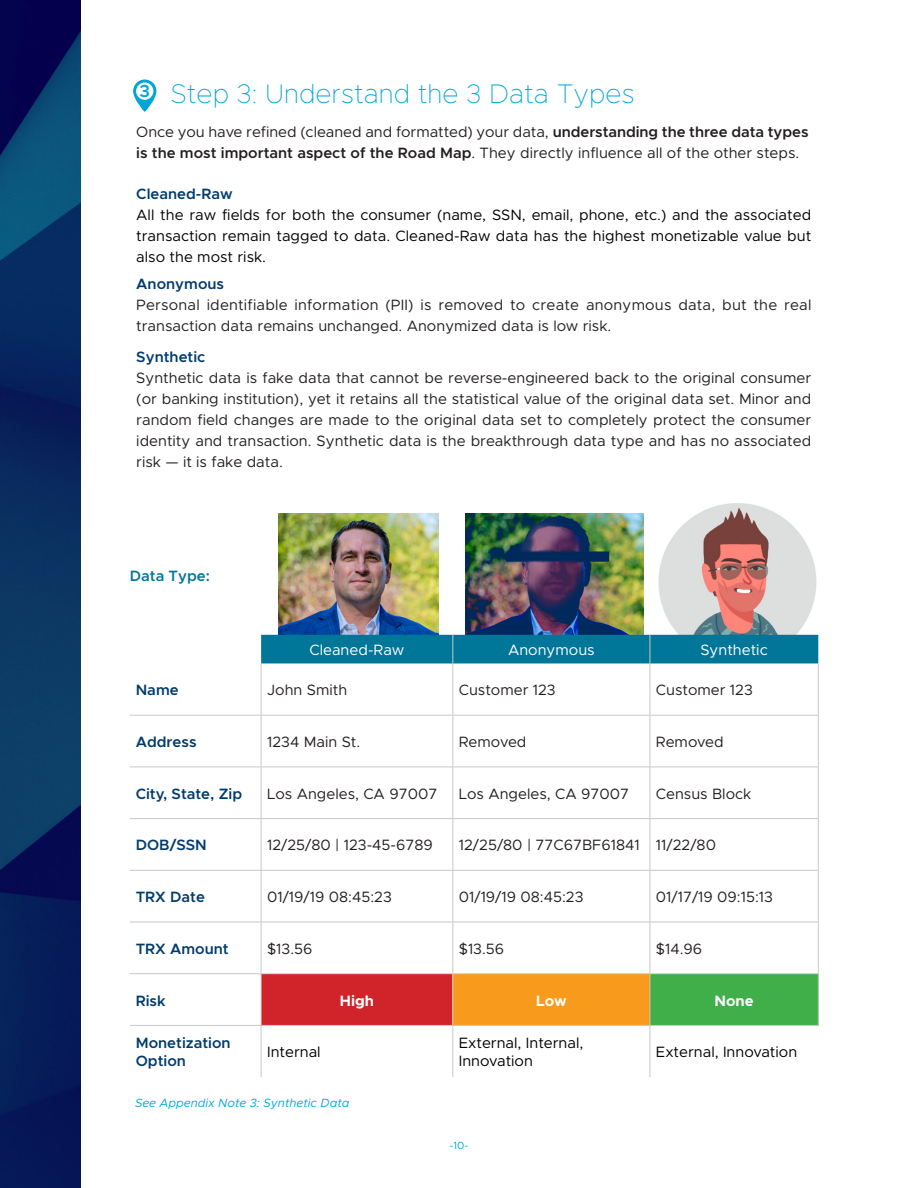
<style>
.page{position:relative;width:918px;height:1188px;background:#fff}
.page>*{position:absolute;margin:0;border:0;box-sizing:border-box;transform-origin:0 0}
.t1{font:100 27px "Metropolis";color:#00a7d8}
.t2{font:600 17.55px "Metropolis";color:#00a6d6}
.t3{font:15px/21px "Metropolis";color:#231f20}
.t4{font:15px/21px "Metropolis";color:#000;text-align:justify}
.t5{font:600 15px "Metropolis";color:#003b6d}
.t6{font:15px "Metropolis";color:#fff}
.t7{font:700 15px "Metropolis";color:#fff}
.t8{font:600 15px "Metropolis";color:#079}
.t9{font:italic 12px "Metropolis";color:#00a7d8}
.t10{font:10.5px "Metropolis";color:#00a7d8}
.s1{font-size:11.4px;color:#fff}
.s2{font-weight:600}
</style>
<div class="page">
<img style="left:0;top:0;width:81px;height:1188px">
<img style="left:279px;top:514px;width:159px;height:121px">
<img style="left:466px;top:514px;width:177px;height:121px">
<img style="left:659px;top:503px;width:158px;height:132px">
<div style="left:261px;top:974px;width:192px;height:51px;background:#d1232a"></div>
<div style="left:453px;top:974px;width:197px;height:51px;background:#f89a1c"></div>
<div style="left:650px;top:974px;width:168px;height:51px;background:#40ae49"></div>
<svg style="left:260px;top:1026px;width:390px;height:51px"></svg>
<div style="left:261px;top:635px;width:557px;height:28px;background:#079"></div>
<hr style="left:261px;top:663px;width:1px;height:52px;background:#c7c8ca">
<hr style="left:452px;top:663px;width:1px;height:52px;background:#c7c8ca">
<hr style="left:650px;top:663px;width:1px;height:52px;background:#c7c8ca">
<hr style="left:818px;top:663px;width:1px;height:52px;background:#c7c8ca">
<hr style="left:130px;top:715px;width:131px;height:1px;background:#c7c8ca">
<hr style="left:261px;top:715px;width:192px;height:1px;background:#c7c8ca">
<hr style="left:261px;top:716px;width:1px;height:51px;background:#c7c8ca">
<hr style="left:453px;top:715px;width:197px;height:1px;background:#c7c8ca">
<hr style="left:452px;top:716px;width:1px;height:51px;background:#c7c8ca">
<hr style="left:650px;top:715px;width:169px;height:1px;background:#c7c8ca">
<hr style="left:650px;top:716px;width:1px;height:51px;background:#c7c8ca">
<hr style="left:818px;top:716px;width:1px;height:51px;background:#c7c8ca">
<hr style="left:130px;top:767px;width:131px;height:1px;background:#c7c8ca">
<hr style="left:261px;top:767px;width:192px;height:1px;background:#c7c8ca">
<hr style="left:261px;top:767px;width:1px;height:51px;background:#c7c8ca">
<hr style="left:453px;top:767px;width:197px;height:1px;background:#c7c8ca">
<hr style="left:452px;top:767px;width:1px;height:51px;background:#c7c8ca">
<hr style="left:650px;top:767px;width:169px;height:1px;background:#c7c8ca">
<hr style="left:650px;top:767px;width:1px;height:51px;background:#c7c8ca">
<hr style="left:818px;top:767px;width:1px;height:51px;background:#c7c8ca">
<hr style="left:130px;top:818px;width:131px;height:1px;background:#c7c8ca">
<hr style="left:261px;top:818px;width:192px;height:1px;background:#c7c8ca">
<hr style="left:261px;top:819px;width:1px;height:51px;background:#c7c8ca">
<hr style="left:453px;top:818px;width:197px;height:1px;background:#c7c8ca">
<hr style="left:452px;top:819px;width:1px;height:51px;background:#c7c8ca">
<hr style="left:650px;top:818px;width:169px;height:1px;background:#c7c8ca">
<hr style="left:650px;top:819px;width:1px;height:51px;background:#c7c8ca">
<hr style="left:818px;top:819px;width:1px;height:51px;background:#c7c8ca">
<hr style="left:130px;top:870px;width:131px;height:1px;background:#c7c8ca">
<hr style="left:261px;top:870px;width:192px;height:1px;background:#c7c8ca">
<hr style="left:261px;top:871px;width:1px;height:51px;background:#c7c8ca">
<hr style="left:453px;top:870px;width:197px;height:1px;background:#c7c8ca">
<hr style="left:452px;top:871px;width:1px;height:51px;background:#c7c8ca">
<hr style="left:650px;top:870px;width:169px;height:1px;background:#c7c8ca">
<hr style="left:650px;top:871px;width:1px;height:51px;background:#c7c8ca">
<hr style="left:818px;top:871px;width:1px;height:51px;background:#c7c8ca">
<hr style="left:130px;top:922px;width:131px;height:1px;background:#c7c8ca">
<hr style="left:261px;top:922px;width:192px;height:1px;background:#c7c8ca">
<hr style="left:261px;top:922px;width:1px;height:51px;background:#c7c8ca">
<hr style="left:453px;top:922px;width:197px;height:1px;background:#c7c8ca">
<hr style="left:452px;top:922px;width:1px;height:51px;background:#c7c8ca">
<hr style="left:650px;top:922px;width:169px;height:1px;background:#c7c8ca">
<hr style="left:650px;top:922px;width:1px;height:51px;background:#c7c8ca">
<hr style="left:818px;top:922px;width:1px;height:51px;background:#c7c8ca">
<hr style="left:130px;top:973px;width:131px;height:1px;background:#c7c8ca">
<hr style="left:261px;top:973px;width:192px;height:1px;background:#c7c8ca">
<hr style="left:261px;top:974px;width:1px;height:51px;background:#c7c8ca">
<hr style="left:453px;top:973px;width:197px;height:1px;background:#c7c8ca">
<hr style="left:452px;top:974px;width:1px;height:51px;background:#c7c8ca">
<hr style="left:650px;top:973px;width:169px;height:1px;background:#c7c8ca">
<hr style="left:650px;top:974px;width:1px;height:51px;background:#c7c8ca">
<hr style="left:818px;top:974px;width:1px;height:51px;background:#c7c8ca">
<hr style="left:261px;top:1026px;width:1px;height:51px;background:#c7c8ca">
<hr style="left:452px;top:1026px;width:1px;height:51px;background:#c7c8ca">
<hr style="left:650px;top:1026px;width:1px;height:51px;background:#c7c8ca">
<hr style="left:130px;top:1025px;width:131px;height:1px;background:#c7c8ca">
<hr style="left:261px;top:1025px;width:192px;height:1px;background:#c7c8ca">
<hr style="left:453px;top:1025px;width:197px;height:1px;background:#c7c8ca">
<hr style="left:650px;top:1025px;width:169px;height:1px;background:#c7c8ca">
<svg style="left:133px;top:80px;width:23px;height:32px"></svg>
<div style="left:136px;top:82px;width:17px;height:18px;background:#fff;border-radius:50%"></div>
<p class="t1" style="left:171px;top:77px;width:466px">Step 3: Understand the 3 Data Types</p>
<p class="t2" style="left:140px;top:80px;width:12px">3<span class="s1">1</span></p>
<p class="t3" style="left:136px;top:121px;width:674px">Once you have refined (cleaned and formatted) your data, <span class="s2">understanding the three data types is the most important aspect of the Road Map</span>. They directly influence all of the other steps.</p>
<p class="t5" style="left:136px;top:185px;width:98px">Cleaned-Raw</p>
<p class="t4" style="left:136px;top:205px;width:676px">All the raw fields for both the consumer (name, SSN, email, phone, etc.) and the associated transaction remain tagged to data. Cleaned-Raw data has the highest monetizable value but also the most risk.</p>
<p class="t5" style="left:136px;top:275px;width:89px">Anonymous</p>
<p class="t3" style="left:136px;top:295px;width:677px">Personal identifiable information (PII) is removed to create anonymous data, but the real transaction data remains unchanged. Anonymized data is low risk.</p>
<p class="t5" style="left:136px;top:348px;width:71px">Synthetic</p>
<p class="t3" style="left:136px;top:368px;width:677px;text-align:justify">Synthetic data is fake data that cannot be reverse-engineered back to the original consumer (or banking institution), yet it retains all the statistical value of the original data set. Minor and random field changes are made to the original data set to completely protect the consumer identity and transaction. Synthetic data is the breakthrough data type and has no associated risk — it is fake data.</p>
<p class="t8" style="left:130px;top:567px;width:82px">Data Type:</p>
<p class="t6" style="left:310px;top:641px;width:96px">Cleaned-Raw</p>
<p class="t6" style="left:508px;top:641px;width:88px">Anonymous</p>
<p class="t6" style="left:700px;top:641px;width:69px">Synthetic</p>
<p class="t5" style="left:136px;top:681px;width:44px">Name</p>
<p class="t3" style="left:267px;top:680px;width:82px">John Smith</p>
<p class="t3" style="left:459px;top:680px;width:98px">Customer 123</p>
<p class="t3" style="left:656px;top:680px;width:98px">Customer 123</p>
<p class="t5" style="left:136px;top:732px;width:62px">Address</p>
<p class="t3" style="left:267px;top:731px;width:95px">1234 Main St.</p>
<p class="t3" style="left:459px;top:731px;width:69px">Removed</p>
<p class="t3" style="left:656px;top:731px;width:69px">Removed</p>
<p class="t5" style="left:136px;top:784px;width:108px">City, State, Zip</p>
<p class="t3" style="left:267px;top:783px;width:172px">Los Angeles, CA 97007</p>
<p class="t3" style="left:459px;top:783px;width:172px">Los Angeles, CA 97007</p>
<p class="t3" style="left:656px;top:783px;width:97px">Census Block</p>
<p class="t5" style="left:136px;top:836px;width:73px">DOB/SSN</p>
<p class="t3" style="left:267px;top:835px;width:167px">12/25/80 | 123-45-6789</p>
<p class="t3" style="left:459px;top:835px;width:182px">12/25/80 | 77C67BF61841</p>
<p class="t3" style="left:656px;top:835px;width:62px">11/22/80</p>
<p class="t5" style="left:136px;top:888px;width:71px">TRX Date</p>
<p class="t3" style="left:267px;top:886px;width:126px">01/19/19 08:45:23</p>
<p class="t3" style="left:459px;top:886px;width:126px">01/19/19 08:45:23</p>
<p class="t3" style="left:656px;top:886px;width:118px">01/17/19 09:15:13</p>
<p class="t5" style="left:136px;top:939px;width:94px">TRX Amount</p>
<p class="t3" style="left:267px;top:938px;width:47px">$13.56</p>
<p class="t3" style="left:459px;top:938px;width:47px">$13.56</p>
<p class="t3" style="left:656px;top:938px;width:48px">$14.96</p>
<p class="t5" style="left:136px;top:991px;width:31px">Risk</p>
<p class="t7" style="left:340px;top:991px;width:36px">High</p>
<p class="t7" style="left:536px;top:991px;width:32px">Low</p>
<p class="t7" style="left:715px;top:991px;width:41px">None</p>
<p class="t5" style="left:136px;top:1034px;width:96px">Monetization</p>
<p class="t5" style="left:136px;top:1052px;width:52px">Option</p>
<p class="t4" style="left:459px;top:1033px;width:126px">External, Internal,</p>
<p class="t4" style="left:459px;top:1051px;width:76px">Innovation</p>
<p class="t4" style="left:656px;top:1042px;width:143px">External, Innovation</p>
<p class="t4" style="left:267px;top:1042px;width:55px">Internal</p>
<p class="t9" style="left:135px;top:1096px;width:216px">See Appendix Note 3: Synthetic Data</p>
<p class="t10" style="left:450px;top:1139px;width:20px">-10-</p>
</div>
